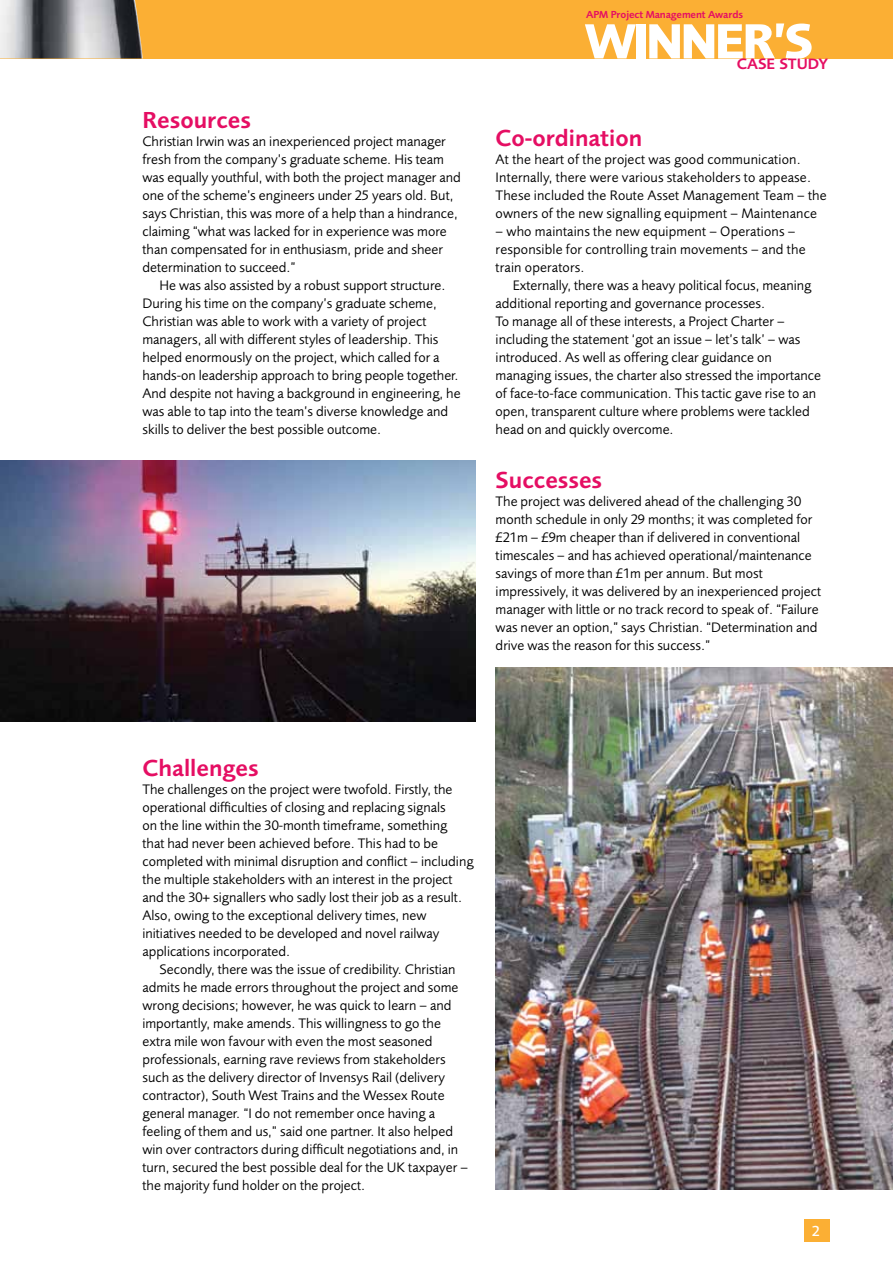
<style>
.page{position:relative;width:893px;height:1263px;background:#fff}
.page>*{position:absolute;margin:0;border:0;box-sizing:border-box;transform-origin:0 0}
.t1{font:700 51.15px "Foundry Sans";letter-spacing:-.06em;color:#fff}
.t2{font:600 24px "Foundry Sans";color:#e50e63}
.t3{font:600 15.6px "Foundry Sans";color:#e50e62}
.t4{font:500 15px "Foundry Sans";color:#fff}
.t5{font:14.25px/18px "Foundry Sans";color:#000}
.t6{font:600 10.65px "Foundry Sans";letter-spacing:-.01em;color:#e50e63}
</style>
<div class="page">
<div style="left:804px;top:1220px;width:25px;height:22px;background:#fbaf34"></div>
<svg style="left:0;top:0;width:893px;height:58px;background:#eaaa42"></svg>
<img style="left:496px;top:668px;width:397px;height:522px">
<img style="left:0;top:460px;width:475px;height:262px">
<h2 class="t2" style="left:142px;top:106px;width:110px">Resources</h2>
<p class="t5" style="left:142px;top:132px;width:320px">Christian Irwin was an inexperienced project manager fresh from the company’s graduate scheme. His team was equally youthful, with both the project manager and one of the scheme’s engineers under 25 years old. But, says Christian, this was more of a help than a hindrance, claiming “what was lacked for in experience was more than compensated for in enthusiasm, pride and sheer determination to succeed.”</p>
<p class="t5" style="left:142px;top:276px;width:320px;text-indent:17px">He was also assisted by a robust support structure.<br>During his time on the company’s graduate scheme, Christian was able to work with a variety of project managers, all with different styles of leadership. This helped enormously on the project, which called for a hands-on leadership approach to bring people together.<br>And despite not having a background in engineering, he was able to tap into the team’s diverse knowledge and skills to deliver the best possible outcome.</p>
<p class="t6" style="left:586px;top:9px;width:159px">APM Project Management Awards</p>
<h1 class="t1" style="left:585px;top:11px;width:230px">WINNER’S</h1>
<p class="t3" style="left:737px;top:55px;width:93px">CASE STUDY</p>
<h2 class="t2" style="left:496px;top:124px;width:148px">Co-ordination</h2>
<p class="t5" style="left:496px;top:150px;width:333px">At the heart of the project was good communication.<br>Internally, there were various stakeholders to appease.<br>These included the Route Asset Management Team – the owners of the new signalling equipment – Maintenance</p>
<p class="t5" style="left:496px;top:222px;width:312px">– who maintains the new equipment – Operations – responsible for controlling train movements – and the train operators.</p>
<p class="t5" style="left:496px;top:276px;width:327px;text-indent:17px">Externally, there was a heavy political focus, meaning additional reporting and governance processes.<br>To manage all of these interests, a Project Charter – including the statement ‘got an issue – let’s talk’ – was introduced. As well as offering clear guidance on managing issues, the charter also stressed the importance of face-to-face communication. This tactic gave rise to an open, transparent culture where problems were tackled head on and quickly overcome.</p>
<h2 class="t2" style="left:496px;top:466px;width:108px">Successes</h2>
<p class="t5" style="left:496px;top:492px;width:327px">The project was delivered ahead of the challenging 30 month schedule in only 29 months; it was completed for £21m – £9m cheaper than if delivered in conventional timescales – and has achieved operational/maintenance savings of more than £1m per annum. But most impressively, it was delivered by an inexperienced project manager with little or no track record to speak of. “Failure was never an option,” says Christian. “Determination and drive was the reason for this success.”</p>
<h2 class="t2" style="left:142px;top:754px;width:118px">Challenges</h2>
<p class="t5" style="left:142px;top:780px;width:333px">The challenges on the project were twofold. Firstly, the operational difficulties of closing and replacing signals<br>on the line within the 30-month timeframe, something<br>that had never been achieved before. This had to be completed with minimal disruption and conflict – including the multiple stakeholders with an interest in the project and the 30+ signallers who sadly lost their job as a result.<br>Also, owing to the exceptional delivery times, new initiatives needed to be developed and novel railway applications incorporated.</p>
<p class="t5" style="left:142px;top:960px;width:327px;text-indent:17px">Secondly, there was the issue of credibility. Christian admits he made errors throughout the project and some wrong decisions; however, he was quick to learn – and importantly, make amends. This willingness to go the extra mile won favour with even the most seasoned professionals, earning rave reviews from stakeholders such as the delivery director of Invensys Rail (delivery contractor), South West Trains and the Wessex Route general manager. “I do not remember once having a feeling of them and us,” said one partner. It also helped win over contractors during difficult negotiations and, in turn, secured the best possible deal for the UK taxpayer – the majority fund holder on the project.</p>
<p class="t4" style="left:812px;top:1222px;width:10px">2</p>
</div>
